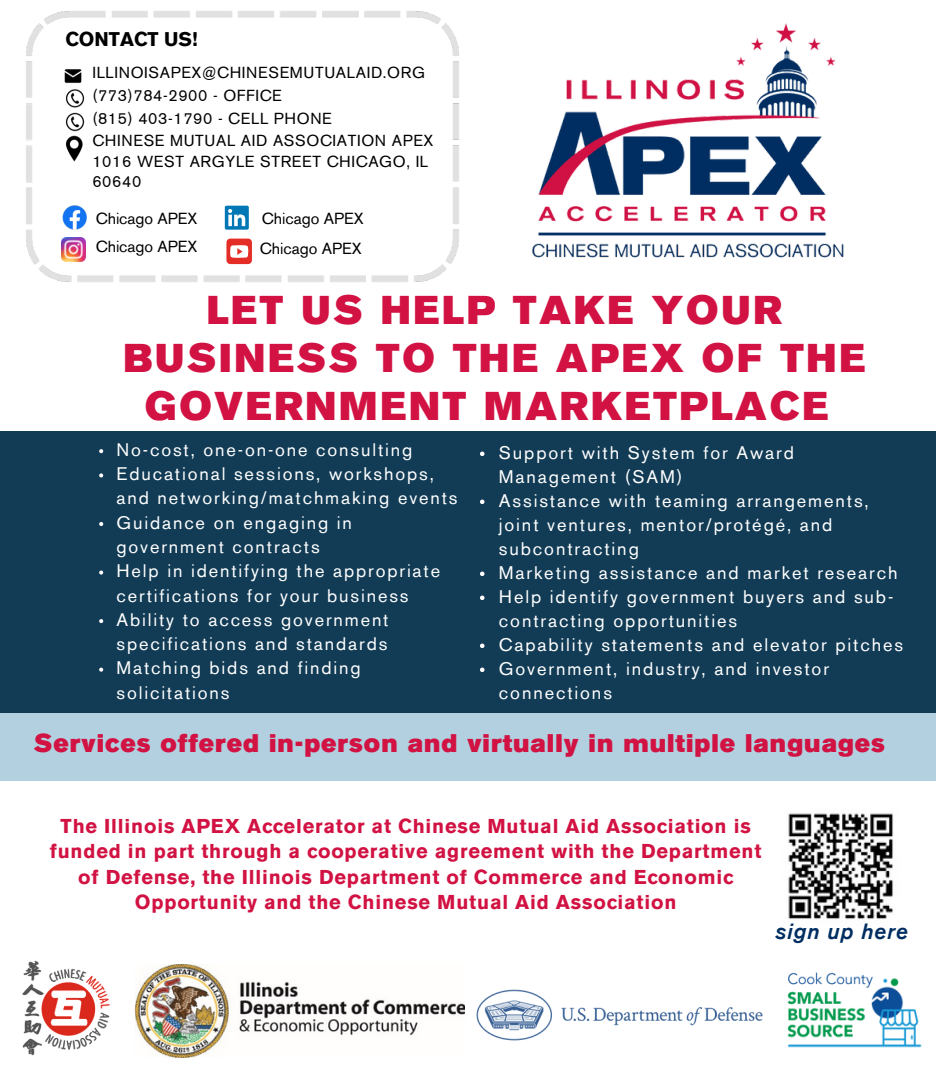
<style>
.page{position:relative;width:936px;height:1080px;background:#fff}
.page>*{position:absolute;margin:0;border:0;box-sizing:border-box;transform-origin:0 0}
.t1{font:40px/48px "Akzidenz Grotesk BE Super";letter-spacing:.07em;color:#d11242;text-align:center}
.t2{font:25.4px "Akzidenz Grotesk BE Super";letter-spacing:.04em;color:#d11242}
.t3{font:italic 500 22px "Akzidenz Grotesk BE";letter-spacing:.04em;color:#002e62}
.t4{font:700 20px/25.6px "Akzidenz Grotesk BE";letter-spacing:.04em;color:#d11242;text-align:center}
.t5{font:700 19.8px "Akzidenz Grotesk BE";color:#000}
.t6{font:18.2px/24.2px "Akzidenz Grotesk BE";letter-spacing:.105em;color:#fff}
.t7{font:16px/21.8px "Akzidenz Grotesk BE";letter-spacing:.04em;color:#000}
.t8{font:16px "Akzidenz Grotesk BE";color:#000}
</style>
<div class="page">
<div style="left:0;top:711px;width:936px;height:70px;background:#b2d0df"></div>
<div style="left:0;top:432px;width:936px;height:280px;background:#123c56"></div>
<img style="left:134px;top:965px;width:330px;height:93px">
<img style="left:788px;top:813px;width:105px;height:106px">
<img style="left:26px;top:11px;width:433px;height:271px">
<img style="left:62px;top:237px;width:24px;height:24px">
<div style="left:225px;top:206px;width:24px;height:24px;background:#0177b5;border-radius:2px"></div>
<svg style="left:228px;top:209px;width:17px;height:17px"></svg>
<div style="left:226px;top:239px;width:26px;height:25px;background:#e52d27;border-radius:4px"></div>
<svg style="left:230px;top:245px;width:18px;height:13px"></svg>
<img style="left:22px;top:960px;width:88px;height:96px">
<img style="left:787px;top:972px;width:135px;height:76px">
<img style="left:532px;top:23px;width:312px;height:235px">
<img style="left:464px;top:989px;width:299px;height:52px">
<svg style="left:99px;top:449px;width:4px;height:4px"></svg>
<svg style="left:99px;top:473px;width:4px;height:4px"></svg>
<svg style="left:99px;top:522px;width:4px;height:4px"></svg>
<svg style="left:99px;top:571px;width:4px;height:4px"></svg>
<svg style="left:99px;top:619px;width:4px;height:4px"></svg>
<svg style="left:99px;top:668px;width:4px;height:4px"></svg>
<svg style="left:480px;top:452px;width:4px;height:5px"></svg>
<svg style="left:480px;top:500px;width:4px;height:4px"></svg>
<svg style="left:480px;top:571px;width:4px;height:5px"></svg>
<svg style="left:480px;top:596px;width:4px;height:5px"></svg>
<svg style="left:480px;top:644px;width:4px;height:4px"></svg>
<svg style="left:480px;top:668px;width:4px;height:4px"></svg>
<p class="t5" style="left:65px;top:32px;width:134px">CONTACT US!</p>
<p class="t7" style="left:92px;top:64px;width:343px">ILLINOISAPEX@CHINESEMUTUALAID.ORG (773)784-2900 - OFFICE<br>(815) 403-1790 - CELL PHONE<br>CHINESE MUTUAL AID ASSOCIATION APEX<br>1016 WEST ARGYLE STREET CHICAGO, IL<br>60640</p>
<p class="t8" style="left:262px;top:212px;width:103px">Chicago APEX</p>
<p class="t8" style="left:96px;top:241px;width:103px">Chicago APEX</p>
<p class="t8" style="left:260px;top:243px;width:103px">Chicago APEX</p>
<p class="t8" style="left:96px;top:212px;width:103px">Chicago APEX</p>
<h1 class="t1" style="left:123px;top:290px;width:743px">LET US HELP TAKE YOUR<br>BUSINESS TO THE APEX OF THE<br>GOVERNMENT MARKETPLACE</h1>
<p class="t6" style="left:117px;top:439px;width:297px">No-cost, one-on-one consulting</p>
<p class="t6" style="left:117px;top:464px;width:343px">Educational sessions, workshops, and networking/matchmaking events</p>
<p class="t6" style="left:117px;top:512px;width:237px">Guidance on engaging in government contracts</p>
<p class="t6" style="left:117px;top:561px;width:325px">Help in identifying the appropriate certifications for your business</p>
<h2 class="t6" style="left:117px;top:609px;width:274px">Ability to access government specifications and standards</h2>
<h3 class="t6" style="left:117px;top:658px;width:246px">Matching bids and finding solicitations</h3>
<p class="t6" style="left:499px;top:443px;width:297px">Support with System for Award<br>Management (SAM)</p>
<h3 class="t6" style="left:499px;top:491px;width:371px">Assistance with teaming arrangements, joint ventures, mentor/protégé, and subcontracting</h3>
<p class="t6" style="left:499px;top:563px;width:400px">Marketing assistance and market research</p>
<p class="t6" style="left:499px;top:587px;width:396px">Help identify government buyers and sub&shy;contracting opportunities</p>
<p class="t6" style="left:499px;top:635px;width:406px">Capability statements and elevator pitches</p>
<p class="t6" style="left:499px;top:659px;width:332px">Government, industry, and investor connections</p>
<p class="t2" style="left:34px;top:734px;width:853px">Services offered in-person and virtually in multiple languages</p>
<p class="t4" style="left:50px;top:815px;width:713px">The Illinois APEX Accelerator at Chinese Mutual Aid Association is funded in part through a cooperative agreement with the Department of Defense, the Illinois Department of Commerce and Economic Opportunity and the Chinese Mutual Aid Association</p>
<p class="t3" style="left:775px;top:923px;width:134px">sign up here</p>
</div>
